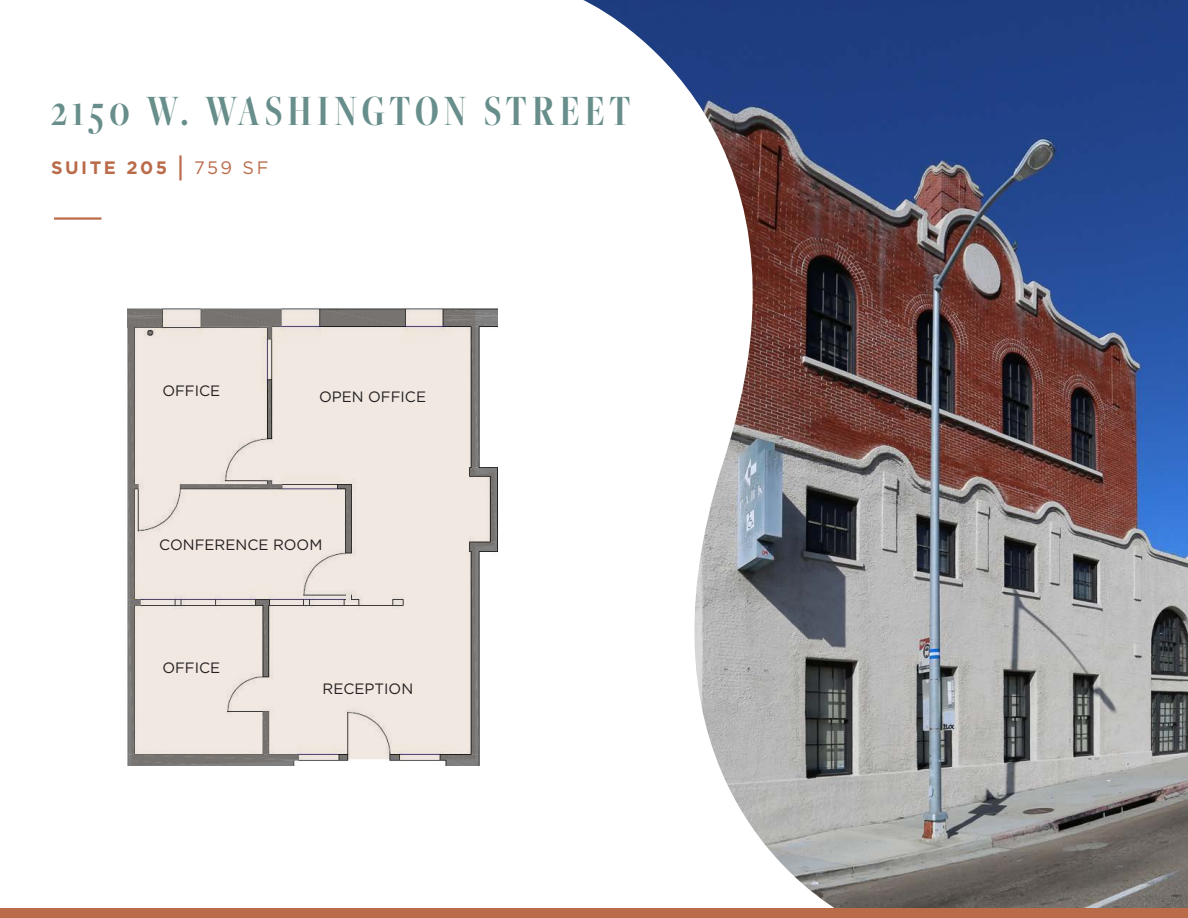
<style>
.page{position:relative;width:1188px;height:918px;background:#fff}
.page>*{position:absolute;margin:0;border:0;box-sizing:border-box;transform-origin:0 0}
.t1{font:600 45px "Freight Big Cmp Pro";letter-spacing:.12em;color:#678e8a}
.t2{font:700 18px "Gotham";letter-spacing:.14em;color:#ba6b4a}
.t3{font:15px "Gotham";color:#231f20}
.s1{font-size:27px}
.s2{font-weight:400}
</style>
<div class="page">
<img style="left:583px;top:0;width:605px;height:908px">
<hr style="left:54px;top:217px;width:47px;height:3px;background:#ba6b4a">
<div style="left:0;top:908px;width:1188px;height:10px;background:#ba6b4a"></div>
<svg style="left:127px;top:310px;width:368px;height:456px;background:#e1dad4"></svg>
<p class="t1" style="left:51px;top:82px;width:581px">2150 W. WASHINGTON STREET</p>
<p class="t2" style="left:51px;top:156px;width:219px">SUITE 205 <span class="s1">|</span> <span class="s2">759 SF</span></p>
<p class="t3" style="left:162px;top:381px;width:59px">OFFICE</p>
<p class="t3" style="left:319px;top:387px;width:109px">OPEN OFFICE</p>
<p class="t3" style="left:159px;top:535px;width:165px">CONFERENCE ROOM</p>
<p class="t3" style="left:162px;top:659px;width:59px">OFFICE</p>
<p class="t3" style="left:323px;top:679px;width:92px">RECEPTION</p>
</div>
